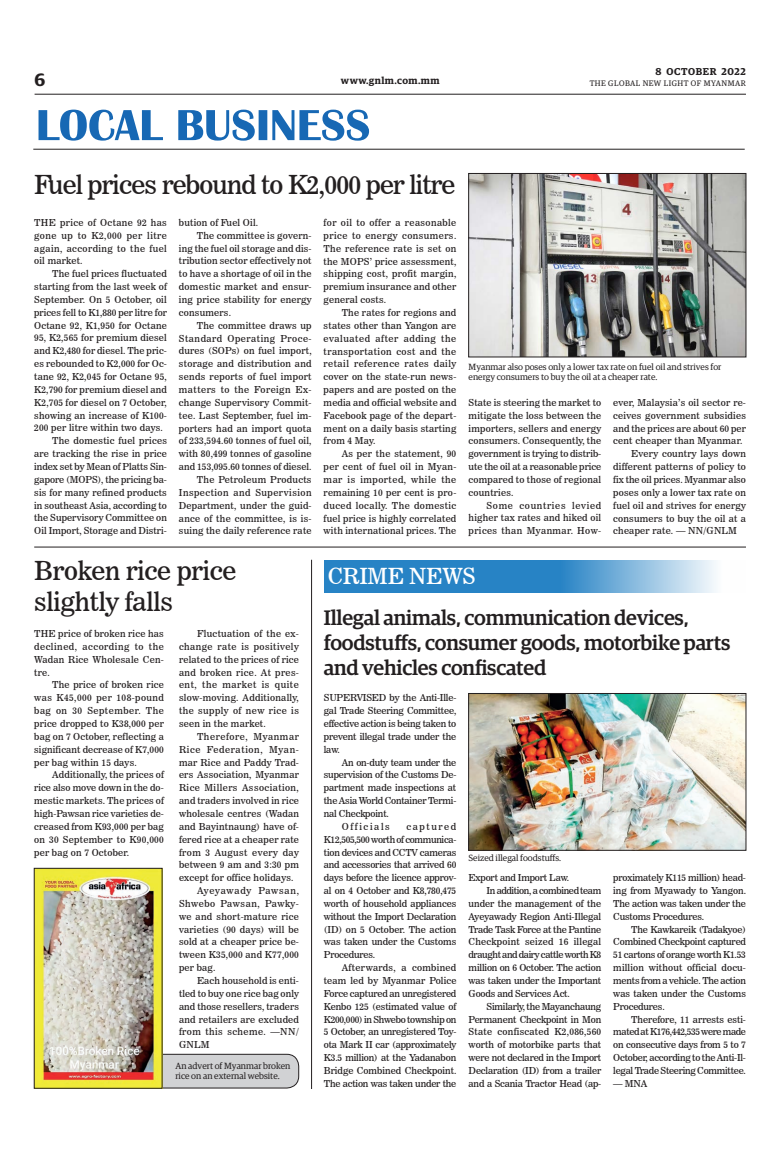
<style>
.page{position:relative;width:773px;height:1152px;background:#fff}
.page>*{position:absolute;margin:0;border:0;box-sizing:border-box;transform-origin:0 0}
._2_Clm_Head{font:26px "News 706 BT Roman C";letter-spacing:-.03em;color:#231f20}
._2_Clm_Head-2{font:26px/31.2px "News 706 BT Roman C";letter-spacing:-.01em;color:#231f20}
._2_Clm_Head-3{font:22px "News 706 BT Roman C";letter-spacing:-.01em;color:#fff}
._2_Clm_Head-4{font:500 21px/25.2px "Guardian Egyp";letter-spacing:-.01em;color:#231f20}
.t1{font:600 18px "Guardian Egyp";color:#231f20}
.t2{font:600 10px "Guardian Egyp";letter-spacing:.055em;color:#231f20}
._2nd_Body{font:9.5px/12.9px "News 706 BT Roman C";letter-spacing:.02em;color:#231f20;text-align:justify}
.Normal_Para{font:9.5px/12.9px "News 706 BT Roman C";letter-spacing:.025em;color:#231f20;text-align:justify}
._2nd_Body-2{font:9.5px "News 706 BT Roman C";letter-spacing:-.015em;color:#231f20}
._2nd_Body-3{font:9.5px "News 706 BT Roman C";letter-spacing:.165em;color:#231f20}
.t3{font:9px/10.8px "Guardian Egyp";color:#231f20}
.t4{font:8px "Guardian Egyp";letter-spacing:.06em;color:#231f20}
</style>
<div class="page">
<hr style="left:35px;top:94px;width:711px;height:1px;background:#231f20">
<svg style="left:39px;top:110px;width:330px;height:31px"></svg>
<hr style="left:33px;top:149px;width:711px;height:1px;background:#231f20">
<img style="left:470px;top:175px;width:274px;height:180px">
<div style="left:468px;top:173px;width:278px;height:184px;border:1px solid #231f20"></div>
<svg style="left:157px;top:1054px;width:142px;height:35px;background:#c7c8c9"></svg>
<img style="left:36px;top:870px;width:124px;height:216px">
<div style="left:34px;top:868px;width:128px;height:220px;border:1px solid #231f20"></div>
<svg style="left:324px;top:560px;width:392px;height:33px;background:#4f9acf"></svg>
<img style="left:470px;top:695px;width:274px;height:153px">
<div style="left:468px;top:693px;width:278px;height:157px;border:1px solid #231f20"></div>
<hr style="left:34px;top:547px;width:712px;height:1px;background:#231f20">
<hr style="left:311px;top:560px;width:1px;height:529px;background:#231f20">
<h3 class="t1" style="left:35px;top:67px;width:12px">6</h3>
<p class="t2" style="left:655px;top:64px;width:92px">8 OCTOBER 2022</p>
<p class="t2" style="left:341px;top:73px;width:100px">www.gnlm.com.mm</p>
<p class="t4" style="left:589px;top:78px;width:158px">THE GLOBAL NEW LIGHT OF MYANMAR</p>
<p class="_2_Clm_Head" style="left:34px;top:169px;width:422px">Fuel prices rebound to K2,000 per litre</p>
<p class="Normal_Para" style="left:34px;top:216px;width:134px">THE price of Octane 92 has gone up to K2,000 per litre again, according to the fuel oil market.</p>
<p class="_2nd_Body" style="left:34px;top:267px;width:134px;text-indent:18px">The fuel prices fluctuated starting from the last week of September. On 5 October, oil prices fell to K1,880 per litre for Octane 92, K1,950 for Octane 95, K2,565 for premium diesel and K2,480 for diesel. The pric&shy;es rebounded to K2,000 for Oc&shy;tane 92, K2,045 for Octane 95, K2,790 for premium diesel and K2,705 for diesel on 7 October, showing an increase of K100- 200 per litre within two days.</p>
<p class="_2nd_Body" style="left:34px;top:434px;width:134px;text-indent:18px">The domestic fuel prices are tracking the rise in price index set by Mean of Platts Sin&shy;gapore (MOPS), the pricing ba&shy;sis for many refined products in southeast Asia, according to the Supervisory Committee on Oil Import, Storage and Distri-</p>
<p class="_2nd_Body" style="left:179px;top:216px;width:81px">bution of Fuel Oil.</p>
<p class="_2nd_Body" style="left:179px;top:229px;width:134px;text-indent:18px">The committee is govern&shy;ing the fuel oil storage and dis&shy;tribution sector effectively not to have a shortage of oil in the domestic market and ensur&shy;ing price stability for energy consumers.</p>
<p class="_2nd_Body" style="left:179px;top:319px;width:134px;text-indent:18px">The committee draws up Standard Operating Proce&shy;dures (SOPs) on fuel import, storage and distribution and sends reports of fuel import matters to the Foreign Ex&shy;change Supervisory Commit&shy;tee. Last September, fuel im&shy;porters had an import quota of 233,594.60 tonnes of fuel oil, with 80,499 tonnes of gasoline and 153,095.60 tonnes of diesel.</p>
<p class="_2nd_Body" style="left:179px;top:473px;width:134px;text-indent:18px">The Petroleum Products Inspection and Supervision Department, under the guid&shy;ance of the committee, is is&shy;suing the daily reference rate</p>
<p class="_2nd_Body" style="left:323px;top:216px;width:134px">for oil to offer a reasonable price to energy consumers.<br>The reference rate is set on the MOPS’ price assessment, shipping cost, profit margin, premium insurance and other general costs.</p>
<p class="_2nd_Body" style="left:323px;top:306px;width:134px;text-indent:18px">The rates for regions and states other than Yangon are evaluated after adding the transportation cost and the retail reference rates daily cover on the state-run news&shy;papers and are posted on the media and official website and Facebook page of the depart&shy;ment on a daily basis starting from 4 May.</p>
<p class="_2nd_Body" style="left:323px;top:447px;width:134px;text-indent:18px">As per the statement, 90 per cent of fuel oil in Myan&shy;mar is imported, while the remaining 10 per cent is pro&shy;duced locally. The domestic fuel price is highly correlated with international prices. The</p>
<p class="t3" style="left:468px;top:360px;width:254px">Myanmar also poses only a lower tax rate on fuel oil and strives for energy consumers to buy the oil at a cheaper rate.</p>
<p class="_2nd_Body" style="left:468px;top:396px;width:134px">State is steering the market to mitigate the loss between the importers, sellers and energy consumers. Consequently, the government is trying to distrib&shy;ute the oil at a reasonable price compared to those of regional countries.</p>
<p class="_2nd_Body" style="left:468px;top:499px;width:134px;text-indent:18px">Some countries levied higher tax rates and hiked oil prices than Myanmar. How-</p>
<p class="_2nd_Body" style="left:613px;top:396px;width:134px">ever, Malaysia’s oil sector re&shy;ceives government subsidies and the prices are about 60 per cent cheaper than Myanmar.</p>
<p class="_2nd_Body" style="left:613px;top:447px;width:134px;text-indent:18px">Every country lays down different patterns of policy to fix the oil prices. Myanmar also poses only a lower tax rate on fuel oil and strives for energy consumers to buy the oil at a cheaper rate. — NN/GNLM</p>
<p class="_2_Clm_Head-2" style="left:34px;top:555px;width:204px">Broken rice price slightly falls</p>
<p class="Normal_Para" style="left:34px;top:627px;width:131px">THE price of broken rice has declined, according to the Wadan Rice Wholesale Cen&shy;tre.</p>
<p class="_2nd_Body" style="left:34px;top:679px;width:131px;text-indent:18px">The price of broken rice was K45,000 per 108-pound bag on 30 September. The price dropped to K38,000 per bag on 7 October, reflecting a significant decrease of K7,000 per bag within 15 days.</p>
<p class="_2nd_Body" style="left:34px;top:769px;width:131px;text-indent:18px">Additionally, the prices of rice also move down in the do&shy;mestic markets. The prices of high-Pawsan rice varieties de&shy;creased from K93,000 per bag on 30 September to K90,000 per bag on 7 October.</p>
<p class="_2nd_Body" style="left:179px;top:627px;width:121px;text-indent:18px">Fluctuation of the ex&shy;change rate is positively related to the prices of rice and broken rice. At pres&shy;ent, the market is quite slow-moving. Additionally, the supply of new rice is seen in the market.</p>
<p class="_2nd_Body" style="left:179px;top:730px;width:121px;text-indent:18px">Therefore, Myanmar Rice Federation, Myan&shy;mar Rice and Paddy Trad&shy;ers Association, Myanmar Rice Millers Association, and traders involved in rice wholesale centres (Wadan and Bayintnaung) have of&shy;fered rice at a cheaper rate from 3 August every day between 9 am and 3:30 pm except for office holidays.</p>
<p class="_2nd_Body" style="left:179px;top:884px;width:121px;text-indent:18px">Ayeyawady Pawsan, Shwebo Pawsan, Pawky&shy;we and short-mature rice varieties (90 days) will be sold at a cheaper price be&shy;tween K35,000 and K77,000 per bag.</p>
<p class="_2nd_Body" style="left:179px;top:974px;width:121px;text-indent:18px">Each household is enti&shy;tled to buy one rice bag only and those resellers, traders and retailers are excluded from this scheme. —NN/ GNLM</p>
<p class="t3" style="left:175px;top:1059px;width:117px">An advert of Myanmar broken rice on an external website.</p>
<p class="_2_Clm_Head-3" style="left:328px;top:563px;width:149px">CRIME NEWS</p>
<p class="_2_Clm_Head-4" style="left:324px;top:604px;width:408px">Illegal animals, communication devices, foodstuffs, consumer goods, motorbike parts and vehicles confiscated</p>
<p class="Normal_Para" style="left:324px;top:691px;width:134px">SUPERVISED by the Anti-Ille&shy;gal Trade Steering Committee, effective action is being taken to prevent illegal trade under the law.</p>
<p class="_2nd_Body" style="left:324px;top:756px;width:134px;text-indent:18px">An on-duty team under the supervision of the Customs De&shy;partment made inspections at the Asia World Container Termi&shy;nal Checkpoint.</p>
<p class="_2nd_Body-3" style="left:342px;top:821px;width:50px">Officials</p>
<p class="_2nd_Body" style="left:324px;top:820px;width:134px;text-indent:82px">captured K12,505,500 worth of communica&shy;tion devices and CCTV cameras and accessories that arrived 60 days before the licence approv&shy;al on 4 October and K8,780,475 worth of household appliances without the Import Declaration (ID) on 5 October. The action was taken under the Customs Procedures.</p>
<p class="_2nd_Body" style="left:324px;top:961px;width:134px;text-indent:18px">Afterwards, a combined team led by Myanmar Police Force captured an unregistered Kenbo 125 (estimated value of K200,000) in Shwebo township on 5 October, an unregistered Toy&shy;ota Mark II car (approximately K3.5 million) at the Yadanabon Bridge Combined Checkpoint.<br>The action was taken under the</p>
<p class="t3" style="left:468px;top:852px;width:94px">Seized illegal foodstuffs.</p>
<p class="_2nd_Body-2" style="left:468px;top:872px;width:102px">Export and Import Law.</p>
<p class="_2nd_Body" style="left:468px;top:884px;width:134px;text-indent:18px">In addition, a combined team under the management of the Ayeyawady Region Anti-Illegal Trade Task Force at the Pantine Checkpoint seized 16 illegal draught and dairy cattle worth K8 million on 6 October. The action was taken under the Important Goods and Services Act.</p>
<p class="_2nd_Body" style="left:468px;top:1000px;width:134px;text-indent:18px">Similarly, the Mayanchaung Permanent Checkpoint in Mon State confiscated K2,086,560 worth of motorbike parts that were not declared in the Import Declaration (ID) from a trailer and a Scania Tractor Head (ap-</p>
<p class="_2nd_Body" style="left:613px;top:871px;width:134px">proximately K115 million) head&shy;ing from Myawady to Yangon.<br>The action was taken under the Customs Procedures.</p>
<p class="_2nd_Body" style="left:613px;top:923px;width:134px;text-indent:18px">The Kawkareik (Tadakyoe)<br>Combined Checkpoint captured 51 cartons of orange worth K1.53 million without official docu&shy;ments from a vehicle. The action was taken under the Customs Procedures.</p>
<p class="_2nd_Body" style="left:613px;top:1013px;width:134px;text-indent:18px">Therefore, 11 arrests esti&shy;mated at K176,442,535 were made on consecutive days from 5 to 7<br>October, according to the Anti-Il&shy;legal Trade Steering Committee.</p>
<p class="_2nd_Body" style="left:613px;top:1077px;width:35px">— MNA</p>
</div>
